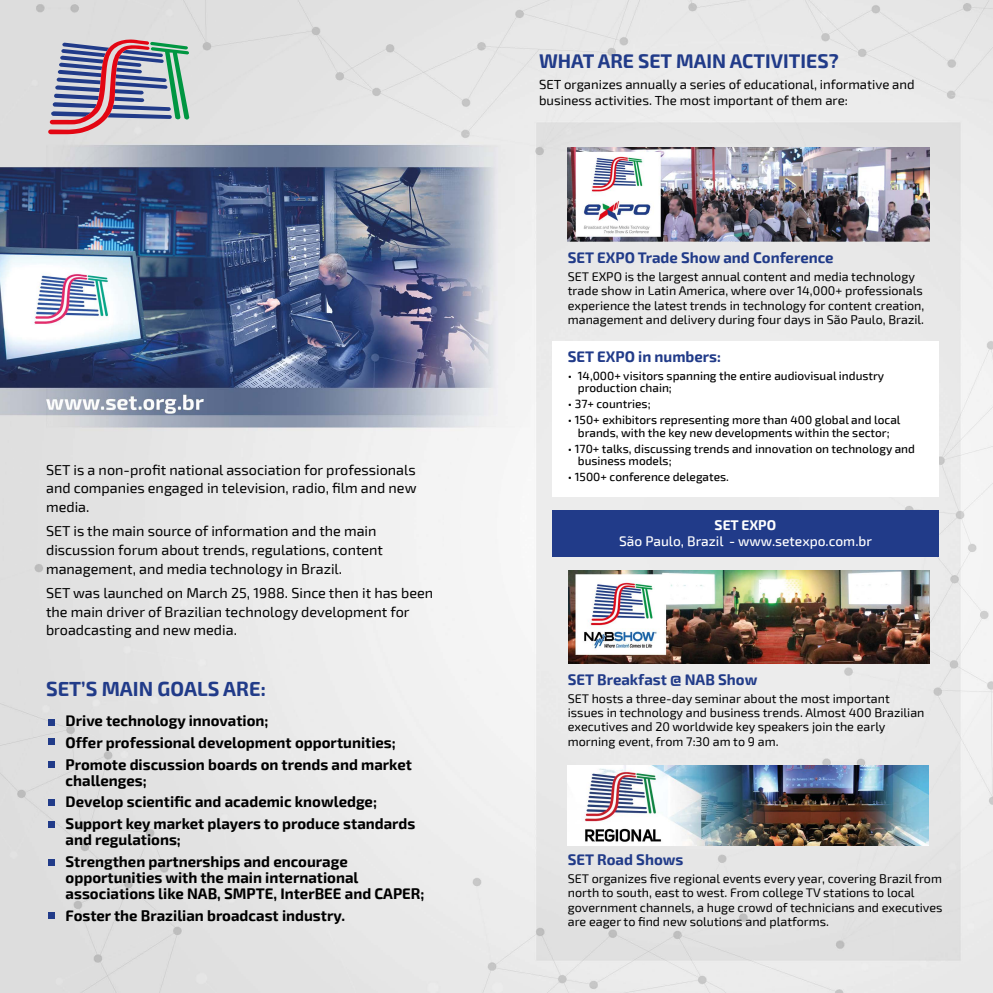
<style>
.page{position:relative;width:993px;height:993px;background:#fff}
.page>*{position:absolute;margin:0;border:0;box-sizing:border-box;transform-origin:0 0}
.t1{font:700 20px "Exo 2";color:#213b89}
.t2{font:700 19.38px "Exo 2";color:#213b89}
.t3{font:700 15px/21.6px "Exo 2";color:#000}
.t4{font:700 15px "Exo 2";color:#213b89}
.t5{font:14.38px/18.8px "Exo 2";color:#000}
.t6{font:500 13.75px "Exo 2";color:#fff}
.t7{font:700 13.75px "Exo 2";color:#fff}
.t8{font:13.12px/15.8px "Exo 2";color:#000}
.t9{font:12.5px/14.4px "Exo 2";color:#000}
.t10{font:500 11.88px/12.5px "Exo 2";color:#000}
</style>
<div class="page">
<img style="left:0;top:0;width:992px;height:992px">
<div style="left:48px;top:718px;width:6px;height:7px;background:#213b89"></div>
<svg style="left:48px;top:738px;width:6px;height:6px"></svg>
<div style="left:48px;top:760px;width:6px;height:7px;background:#213b89"></div>
<svg style="left:48px;top:799px;width:6px;height:6px"></svg>
<svg style="left:48px;top:820px;width:6px;height:6px"></svg>
<div style="left:48px;top:858px;width:6px;height:7px;background:#213b89"></div>
<svg style="left:48px;top:912px;width:6px;height:6px"></svg>
<img style="left:568px;top:570px;width:361px;height:93px">
<img style="left:567px;top:764px;width:361px;height:81px">
<svg style="left:48px;top:39px;width:141px;height:95px;background:#a29ba9"></svg>
<div style="left:552px;top:341px;width:386px;height:155px;background:#fff"></div>
<div style="left:552px;top:510px;width:386px;height:47px;background:#213b89"></div>
<img style="left:567px;top:148px;width:362px;height:93px">
<p class="t5" style="left:46px;top:460px;width:372px;text-align:justify">SET is a non-profit national association for professionals and companies engaged in television, radio, film and new media.</p>
<p class="t5" style="left:46px;top:522px;width:338px">SET is the main source of information and the main discussion forum about trends, regulations, content management, and media technology in Brazil.</p>
<p class="t5" style="left:46px;top:583px;width:388px">SET was launched on March 25, 1988. Since then it has been the main driver of Brazilian technology development for broadcasting and new media.</p>
<h1 class="t1" style="left:46px;top:676px;width:221px">SET’S MAIN GOALS ARE:</h1>
<p class="t3" style="left:66px;top:710px;width:348px">Drive technology innovation;<br>Offer professional development opportunities;<br>Promote discussion boards on trends and market</p>
<p class="t3" style="left:66px;top:769px;width:351px">challenges;<br>Develop scientific and academic knowledge;<br>Support key market players to produce standards</p>
<p class="t3" style="left:66px;top:829px;width:283px">and regulations;<br>Strengthen partnerships and encourage</p>
<p class="t3" style="left:66px;top:869px;width:360px;line-height:16.2px">opportunities with the main international associations like NAB, SMPTE, InterBEE and CAPER;</p>
<p class="t3" style="left:66px;top:904px;width:281px">Foster the Brazilian broadcast industry.</p>
<h2 class="t2" style="left:539px;top:50px;width:301px">WHAT ARE SET MAIN ACTIVITIES?</h2>
<p class="t8" style="left:539px;top:77px;width:377px">SET organizes annually a series of educational, informative and business activities. The most important of them are:</p>
<p class="t4" style="left:567px;top:248px;width:267px">SET EXPO Trade Show and Conference</p>
<p class="t9" style="left:567px;top:269px;width:358px">SET EXPO is the largest annual content and media technology trade show in Latin America, where over 14,000+ professionals experience the latest trends in technology for content creation, management and delivery during four days in São Paulo, Brazil.</p>
<p class="t4" style="left:567px;top:347px;width:155px">SET EXPO in numbers:</p>
<p class="t10" style="left:577px;top:369px;width:308px;text-indent:-10px">• 14,000+ visitors spanning the entire audiovisual industry production chain;</p>
<p class="t10" style="left:567px;top:398px;width:84px">• 37+ countries;</p>
<p class="t10" style="left:567px;top:414px;width:334px;text-align:center">• 150+ exhibitors representing more than 400 global and local brands, with the key new developments within the sector;</p>
<p class="t10" style="left:577px;top:442px;width:338px;text-indent:-10px">• 170+ talks, discussing trends and innovation on technology and business models;</p>
<p class="t10" style="left:567px;top:471px;width:163px">• 1500+ conference delegates.</p>
<p class="t7" style="left:714px;top:517px;width:63px">SET EXPO</p>
<p class="t6" style="left:619px;top:532px;width:254px">São Paulo, Brazil - www.setexpo.com.br</p>
<p class="t4" style="left:567px;top:670px;width:191px">SET Breakfast @ NAB Show</p>
<p class="t9" style="left:567px;top:691px;width:358px">SET hosts a three-day seminar about the most important issues in technology and business trends. Almost 400 Brazilian executives and 20 worldwide key speakers join the early morning event, from 7:30 am to 9 am.</p>
<p class="t4" style="left:567px;top:850px;width:117px">SET Road Shows</p>
<p class="t9" style="left:567px;top:871px;width:376px">SET organizes five regional events every year, covering Brazil from north to south, east to west. From college TV stations to local government channels, a huge crowd of technicians and executives are eager to find new solutions and platforms.</p>
</div>
